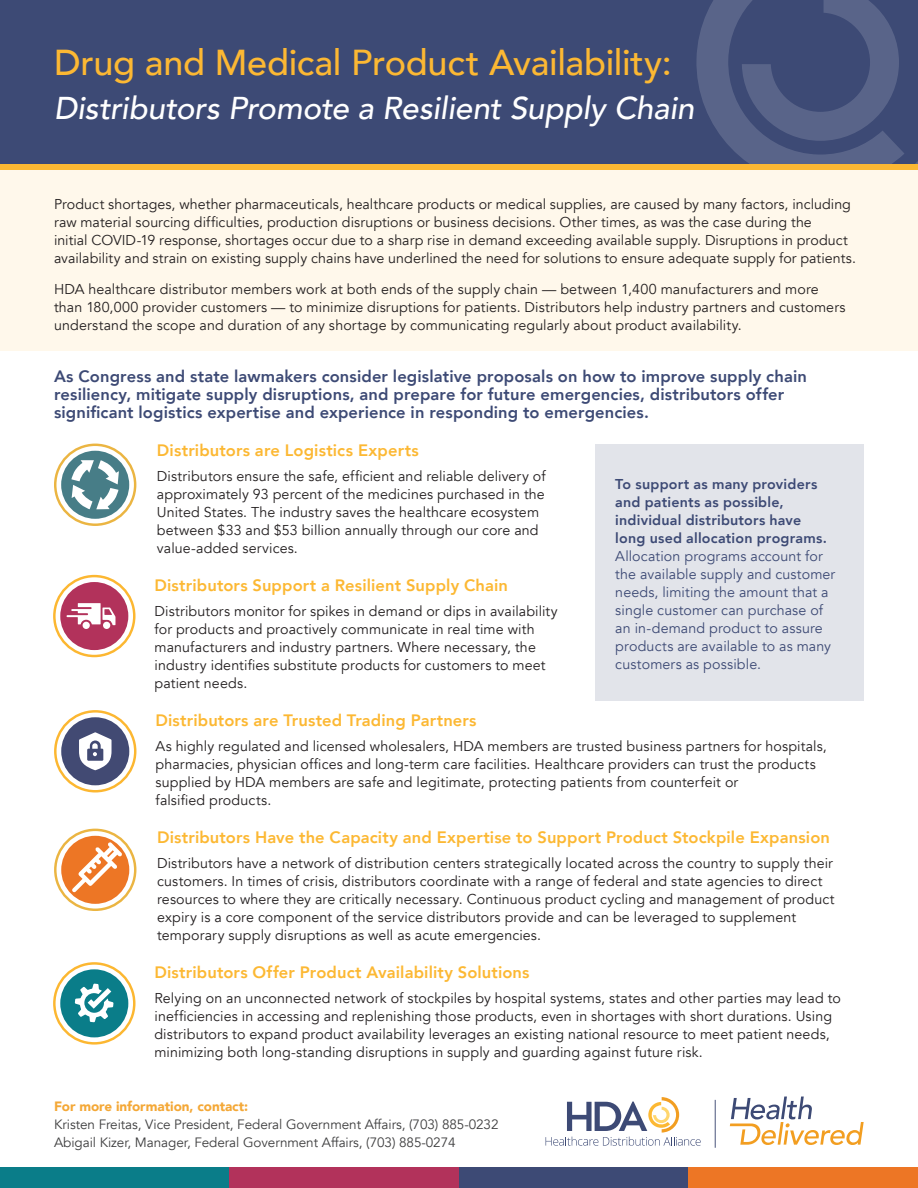
<style>
.page{position:relative;width:918px;height:1188px;background:#fff}
.page>*{position:absolute;margin:0;border:0;box-sizing:border-box;transform-origin:0 0}
.t1{font:500 36px "Avenir";letter-spacing:-.01em;color:#fcb833}
.Body_-_Text{font:italic 500 31.5px "Avenir";letter-spacing:-.005em;color:#fff}
.Body_-_Text-2{font:800 16.5px/18px "Avenir";letter-spacing:.01em;color:#3d4a75}
.Body_-_Text-3{font:800 16.5px "Avenir";letter-spacing:.01em;color:#fcb833}
.Body_-_Text-4{font:14.25px/18px "Avenir";letter-spacing:.01em;color:#231f20}
.Body_-_Text-5{font:14.25px/18px "Avenir";letter-spacing:.01em;color:#3d4a75}
.t2{font:13.5px/18px "Avenir";letter-spacing:-.005em;color:#3e3e3f}
.t3{font:900 13.5px "Avenir";letter-spacing:-.005em;color:#f4a837}
.s1{font-weight:800}
</style>
<div class="page">
<div style="left:0;top:1168px;width:230px;height:20px;background:#0a7d89"></div>
<div style="left:230px;top:1168px;width:229px;height:20px;background:#b2325b"></div>
<div style="left:459px;top:1168px;width:229px;height:20px;background:#3d4a75"></div>
<div style="left:688px;top:1168px;width:230px;height:20px;background:#ed7625"></div>
<div style="left:0;top:0;width:918px;height:164px;background:#3d4a75"></div>
<svg style="left:696px;top:0;width:222px;height:164px"></svg>
<div style="left:0;top:164px;width:918px;height:7px;background:#fcb833"></div>
<svg style="left:730px;top:1097px;width:134px;height:48px"></svg>
<svg style="left:546px;top:1097px;width:155px;height:49px"></svg>
<hr style="left:715px;top:1100px;width:1px;height:48px;background:#49547b">
<div style="left:0;top:171px;width:918px;height:180px;background:#fff8eb"></div>
<svg style="left:55px;top:445px;width:80px;height:80px"></svg>
<div style="left:54px;top:444px;width:82px;height:82px;border:2px solid #ebb542;border-radius:50%"></div>
<div style="left:61px;top:451px;width:68px;height:68px;background:#477d87;border-radius:50%"></div>
<svg style="left:71px;top:460px;width:48px;height:49px"></svg>
<svg style="left:54px;top:576px;width:80px;height:80px"></svg>
<div style="left:53px;top:575px;width:83px;height:82px;border:2px solid #fcb731;border-radius:50%"></div>
<div style="left:60px;top:582px;width:68px;height:68px;background:#b2325b;border-radius:50%"></div>
<div style="left:103px;top:622px;width:7px;height:7px;background:#fff;border-radius:50%"></div>
<div style="left:83px;top:622px;width:7px;height:7px;background:#fff;border-radius:50%"></div>
<svg style="left:67px;top:603px;width:48px;height:22px"></svg>
<svg style="left:54px;top:963px;width:80px;height:80px"></svg>
<div style="left:53px;top:962px;width:83px;height:83px;border:2px solid #fcb731;border-radius:50%"></div>
<div style="left:60px;top:969px;width:68px;height:68px;background:#0a7d89;border-radius:50%"></div>
<svg style="left:75px;top:984px;width:39px;height:38px"></svg>
<svg style="left:55px;top:830px;width:80px;height:80px"></svg>
<div style="left:54px;top:829px;width:82px;height:82px;border:2px solid #ebb542;border-radius:50%"></div>
<div style="left:61px;top:836px;width:68px;height:68px;background:#ed7625;border-radius:50%"></div>
<svg style="left:72px;top:842px;width:50px;height:51px"></svg>
<svg style="left:55px;top:711px;width:80px;height:80px"></svg>
<div style="left:54px;top:710px;width:82px;height:83px;border:2px solid #fcb731;border-radius:50%"></div>
<div style="left:61px;top:717px;width:68px;height:68px;background:#424a73;border-radius:50%"></div>
<svg style="left:79px;top:732px;width:33px;height:38px"></svg>
<div style="left:595px;top:444px;width:269px;height:257px;background:#e2e4ea"></div>
<p class="t1" style="left:54px;top:31px;width:619px">Drug and Medical Product Availability:</p>
<p class="Body_-_Text" style="left:54px;top:89px;width:642px">Distributors Promote a Resilient Supply Chain</p>
<p class="Body_-_Text-4" style="left:54px;top:195px;width:804px">Product shortages, whether pharmaceuticals, healthcare products or medical supplies, are caused by many factors, including raw material sourcing difficulties, production disruptions or business decisions. Other times, as was the case during the<br>initial COVID-19 response, shortages occur due to a sharp rise in demand exceeding available supply. Disruptions in product availability and strain on existing supply chains have underlined the need for solutions to ensure adequate supply for patients.</p>
<p class="Body_-_Text-4" style="left:54px;top:281px;width:793px">HDA healthcare distributor members work at both ends of the supply chain — between 1,400 manufacturers and more than 180,000 provider customers — to minimize disruptions for patients. Distributors help industry partners and customers understand the scope and duration of any shortage by communicating regularly about product availability.</p>
<p class="Body_-_Text-2" style="left:54px;top:367px;width:754px">As Congress and state lawmakers consider legislative proposals on how to improve supply chain resiliency, mitigate supply disruptions, and prepare for future emergencies, distributors offer significant logistics expertise and experience in responding to emergencies.</p>
<p class="Body_-_Text-3" style="left:157px;top:438px;width:263px">Distributors are Logistics Experts</p>
<p class="Body_-_Text-4" style="left:157px;top:467px;width:390px">Distributors ensure the safe, efficient and reliable delivery of approximately 93 percent of the medicines purchased in the United States. The industry saves the healthcare ecosystem between $33 and $53 billion annually through our core and value-added services.</p>
<p class="Body_-_Text-3" style="left:155px;top:573px;width:355px">Distributors Support a Resilient Supply Chain</p>
<p class="Body_-_Text-4" style="left:155px;top:602px;width:405px">Distributors monitor for spikes in demand or dips in availability for products and proactively communicate in real time with manufacturers and industry partners. Where necessary, the industry identifies substitute products for customers to meet patient needs.</p>
<p class="Body_-_Text-3" style="left:155px;top:708px;width:323px">Distributors are Trusted Trading Partners</p>
<p class="Body_-_Text-4" style="left:155px;top:737px;width:673px">As highly regulated and licensed wholesalers, HDA members are trusted business partners for hospitals, pharmacies, physician offices and long-term care facilities. Healthcare providers can trust the products supplied by HDA members are safe and legitimate, protecting patients from counterfeit or<br>falsified products.</p>
<p class="Body_-_Text-3" style="left:157px;top:825px;width:674px">Distributors Have the Capacity and Expertise to Support Product Stockpile Expansion</p>
<p class="Body_-_Text-4" style="left:157px;top:854px;width:679px">Distributors have a network of distribution centers strategically located across the country to supply their customers. In times of crisis, distributors coordinate with a range of federal and state agencies to direct resources to where they are critically necessary. Continuous product cycling and management of product expiry is a core component of the service distributors provide and can be leveraged to supplement temporary supply disruptions as well as acute emergencies.</p>
<p class="Body_-_Text-3" style="left:155px;top:960px;width:377px">Distributors Offer Product Availability Solutions</p>
<p class="Body_-_Text-4" style="left:155px;top:989px;width:688px">Relying on an unconnected network of stockpiles by hospital systems, states and other parties may lead to inefficiencies in accessing and replenishing those products, even in shortages with short durations. Using distributors to expand product availability leverages an existing national resource to meet patient needs, minimizing both long-standing disruptions in supply and guarding against future risk.</p>
<p class="Body_-_Text-5" style="left:615px;top:475px;width:222px"><span class="s1">To support as many providers and patients as possible, individual distributors have<br>long used allocation programs.<br></span>Allocation programs account for the available supply and customer needs, limiting the amount that a single customer can purchase of an in-demand product to assure products are available to as many customers as possible.</p>
<p class="t3" style="left:54px;top:1094px;width:196px">For more information, contact:</p>
<p class="t2" style="left:54px;top:1115px;width:446px">Kristen Freitas, Vice President, Federal Government Affairs, (703) 885-0232<br>Abigail Kizer, Manager, Federal Government Affairs, (703) 885-0274</p>
</div>
